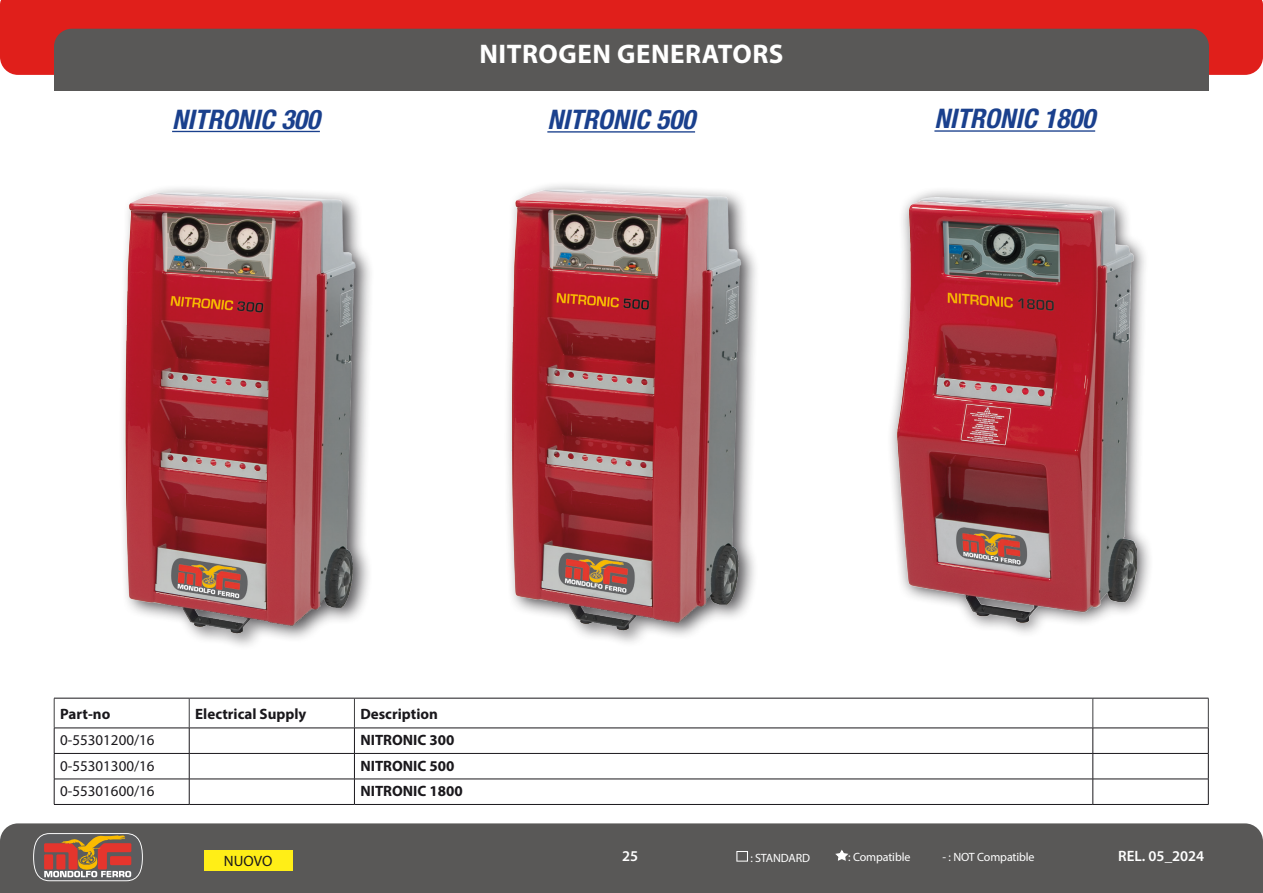
<style>
.page{position:relative;width:1263px;height:893px;background:#fff}
.page>*{position:absolute;margin:0;border:0;box-sizing:border-box;transform-origin:0 0}
.t1{font:italic 700 condensed 27px "Helvetica Neue LT Std";color:#1a408d}
.t2{font:700 27px "Myriad Pro";letter-spacing:.02em;color:#fff}
.t3{font:700 15px "Myriad Pro";color:#1a181c}
.t4{font:15px "Myriad Pro";color:#1a181c}
.t5{font:600 15px "Myriad Pro";color:#fff}
.t6{font:15px "Myriad Pro";color:#1a181c}
.t7{font:12px "Myriad Pro";letter-spacing:-.01em;color:#fff}
</style>
<div class="page">
<div style="left:0;top:823px;width:1263px;height:70px;background:#595857"></div>
<div style="left:0;top:42px;width:1263px;height:33px;background:#e01f1b"></div>
<div style="left:0;top:0;width:1263px;height:42px;background:#e01f1b"></div>
<div style="left:54px;top:29px;width:1155px;height:62px;background:#595857;border-radius:18px"></div>
<div style="left:54px;top:52px;width:1155px;height:39px;background:#595857"></div>
<svg style="left:33px;top:832px;width:110px;height:50px;background:#9c6c5b"></svg>
<div style="left:204px;top:850px;width:88px;height:21px;background:#ffee17"></div>
<svg style="left:736px;top:851px;width:12px;height:11px"></svg>
<svg style="left:834px;top:849px;width:16px;height:13px"></svg>
<hr style="left:54px;top:698px;width:135px;height:1px;background:#1a181c">
<hr style="left:189px;top:698px;width:165px;height:1px;background:#1a181c">
<hr style="left:354px;top:698px;width:739px;height:1px;background:#1a181c">
<hr style="left:1093px;top:698px;width:115px;height:1px;background:#1a181c">
<hr style="left:54px;top:728px;width:135px;height:1px;background:#1a181c">
<hr style="left:189px;top:728px;width:165px;height:1px;background:#1a181c">
<hr style="left:354px;top:728px;width:739px;height:1px;background:#1a181c">
<hr style="left:1093px;top:728px;width:115px;height:1px;background:#1a181c">
<hr style="left:54px;top:698px;width:1px;height:30px;background:#3e3e40">
<hr style="left:1208px;top:698px;width:1px;height:30px;background:#3e3e40">
<hr style="left:189px;top:698px;width:1px;height:30px;background:#3e3e40">
<hr style="left:354px;top:698px;width:1px;height:30px;background:#3e3e40">
<hr style="left:1092px;top:698px;width:1px;height:30px;background:#3e3e40">
<hr style="left:54px;top:753px;width:135px;height:1px;background:#1a181c">
<hr style="left:189px;top:753px;width:165px;height:1px;background:#1a181c">
<hr style="left:354px;top:753px;width:739px;height:1px;background:#1a181c">
<hr style="left:1093px;top:753px;width:115px;height:1px;background:#1a181c">
<hr style="left:54px;top:779px;width:135px;height:1px;background:#1a181c">
<svg style="left:54px;top:728px;width:1px;height:76px"></svg>
<hr style="left:189px;top:779px;width:165px;height:1px;background:#1a181c">
<svg style="left:189px;top:728px;width:1px;height:76px"></svg>
<hr style="left:354px;top:779px;width:739px;height:1px;background:#1a181c">
<svg style="left:354px;top:728px;width:1px;height:76px"></svg>
<hr style="left:1093px;top:779px;width:115px;height:1px;background:#1a181c">
<svg style="left:1092px;top:728px;width:1px;height:76px"></svg>
<svg style="left:1208px;top:728px;width:1px;height:76px"></svg>
<hr style="left:54px;top:804px;width:135px;height:1px;background:#1a181c">
<hr style="left:189px;top:804px;width:165px;height:1px;background:#1a181c">
<hr style="left:354px;top:804px;width:739px;height:1px;background:#1a181c">
<hr style="left:1093px;top:804px;width:115px;height:1px;background:#1a181c">
<hr style="left:172px;top:131px;width:148px;height:1px;background:#1a408d">
<hr style="left:547px;top:131px;width:148px;height:2px;background:#1a408d">
<hr style="left:934px;top:130px;width:161px;height:2px;background:#1a408d">
<img style="left:123px;top:188px;width:247px;height:458px">
<img style="left:508px;top:185px;width:248px;height:458px">
<div style="left:886px;top:186px;width:268px;height:453px;background:#1a181c;opacity:.75"></div>
<img style="left:897px;top:197px;width:239px;height:425px">
<h1 class="t2" style="left:479px;top:36px;width:306px">NITROGEN GENERATORS</h1>
<h1 class="t1" style="left:172px;top:103px;width:149px">NITRONIC 300</h1>
<h1 class="t1" style="left:547px;top:103px;width:149px">NITRONIC 500</h1>
<h1 class="t1" style="left:934px;top:102px;width:162px">NITRONIC 1800</h1>
<p class="t3" style="left:60px;top:704px;width:52px">Part-no</p>
<p class="t3" style="left:195px;top:704px;width:113px">Electrical Supply</p>
<p class="t3" style="left:360px;top:704px;width:79px">Description</p>
<p class="t4" style="left:60px;top:731px;width:96px">0-55301200/16</p>
<p class="t3" style="left:360px;top:730px;width:95px">NITRONIC 300</p>
<p class="t4" style="left:60px;top:756px;width:96px">0-55301300/16</p>
<p class="t3" style="left:360px;top:756px;width:95px">NITRONIC 500</p>
<p class="t4" style="left:60px;top:782px;width:96px">0-55301600/16</p>
<p class="t3" style="left:360px;top:781px;width:104px">NITRONIC 1800</p>
<p class="t6" style="left:224px;top:852px;width:50px">NUOVO</p>
<p class="t5" style="left:622px;top:847px;width:18px">25</p>
<p class="t7" style="left:750px;top:850px;width:61px">: STANDARD</p>
<p class="t7" style="left:848px;top:849px;width:64px">: Compatible</p>
<p class="t7" style="left:942px;top:849px;width:94px">- : NOT Compatible</p>
<p class="t5" style="left:1118px;top:847px;width:88px">REL. 05_2024</p>
</div>
